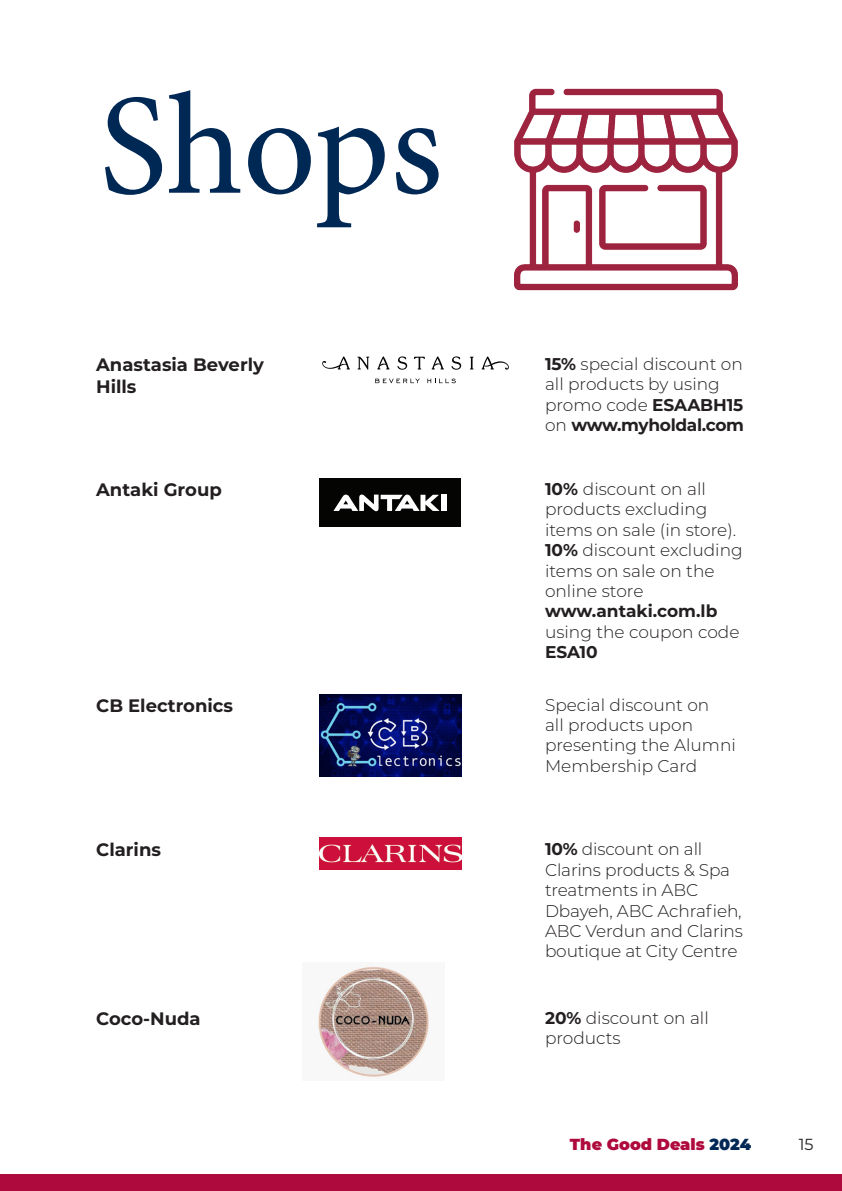
<style>
.page{position:relative;width:842px;height:1191px;background:#fff}
.page>*{position:absolute;margin:0;border:0;box-sizing:border-box;transform-origin:0 0}
.t1{font:144px "Minion Pro";letter-spacing:-.005em;color:#002855}
.t2{font:700 18px/21.6px "Montserrat";color:#231f20}
.t3{font:300 17px/20.4px "Montserrat";color:#231f20}
.t4{font:700 17px/20.4px "Montserrat";color:#231f20}
.t5{font:900 16px "Montserrat";color:#af0a3d}
.t6{font:16px "Montserrat";color:#231f20}
.s1{font-weight:700}
.s2{font-weight:300}
.s3{color:#002855}
</style>
<div class="page">
<div style="left:0;top:1175px;width:842px;height:16px;background:#af0a3d"></div>
<div style="left:319px;top:478px;width:141px;height:49px;background:#040503"></div>
<div style="left:441px;top:495px;width:5px;height:16px;background:#fff"></div>
<svg style="left:333px;top:494px;width:107px;height:18px"></svg>
<img style="left:319px;top:694px;width:142px;height:82px">
<img style="left:319px;top:838px;width:142px;height:31px">
<img style="left:318px;top:967px;width:111px;height:111px">
<img style="left:514px;top:88px;width:224px;height:203px">
<svg style="left:375px;top:379px;width:45px;height:4px"></svg>
<svg style="left:427px;top:378px;width:29px;height:5px"></svg>
<svg style="left:357px;top:357px;width:12px;height:13px"></svg>
<svg style="left:397px;top:356px;width:10px;height:14px"></svg>
<svg style="left:414px;top:357px;width:11px;height:12px"></svg>
<svg style="left:451px;top:356px;width:10px;height:14px"></svg>
<svg style="left:470px;top:357px;width:4px;height:12px"></svg>
<svg style="left:377px;top:356px;width:13px;height:13px"></svg>
<svg style="left:432px;top:356px;width:12px;height:13px"></svg>
<svg style="left:322px;top:356px;width:28px;height:14px"></svg>
<svg style="left:482px;top:356px;width:27px;height:14px"></svg>
<p class="t1" style="left:99px;top:50px;width:345px">Shops</p>
<p class="t2" style="left:96px;top:353px;width:169px">Anastasia Beverly<br>Hills</p>
<p class="t3" style="left:545px;top:353px;width:201px"><span class="s1">15%</span> special discount on all products by using promo code <span class="s1">ESAABH15 </span>on <span class="s1">www.myholdal.com</span></p>
<p class="t2" style="left:96px;top:478px;width:127px">Antaki Group</p>
<p class="t3" style="left:545px;top:478px;width:199px"><span class="s1">10%</span> discount on all products excluding items on sale (in store .(<br><span class="s1">10%</span> discount excluding items on sale on the online store</p>
<p class="t4" style="left:545px;top:601px;width:196px">www.antaki.com l b. <span class="s2">using the coupon code<br></span>ESA10</p>
<p class="t2" style="left:96px;top:694px;width:138px">CB Electronics</p>
<p class="t3" style="left:545px;top:694px;width:192px">Special discount on<br>all products upon presenting the Alumni<br>Membership Card</p>
<p class="t2" style="left:96px;top:838px;width:66px">Clarins</p>
<p class="t3" style="left:545px;top:838px;width:200px"><span class="s1">10%</span> discount on all<br>Clarins products &amp; Spa treatments in ABC<br>Dbayeh, ABC Achrafieh,<br>ABC Verdun and Clarins boutique at City Centre</p>
<p class="t2" style="left:96px;top:1007px;width:106px">Coco-Nuda</p>
<p class="t3" style="left:545px;top:1007px;width:165px"><span class="s1">20%</span> discount on all products</p>
<p class="t5" style="left:570px;top:1133px;width:183px">The Good Deals <span class="s3">2024</span></p>
<p class="t6" style="left:799px;top:1133px;width:16px">15</p>
</div>
